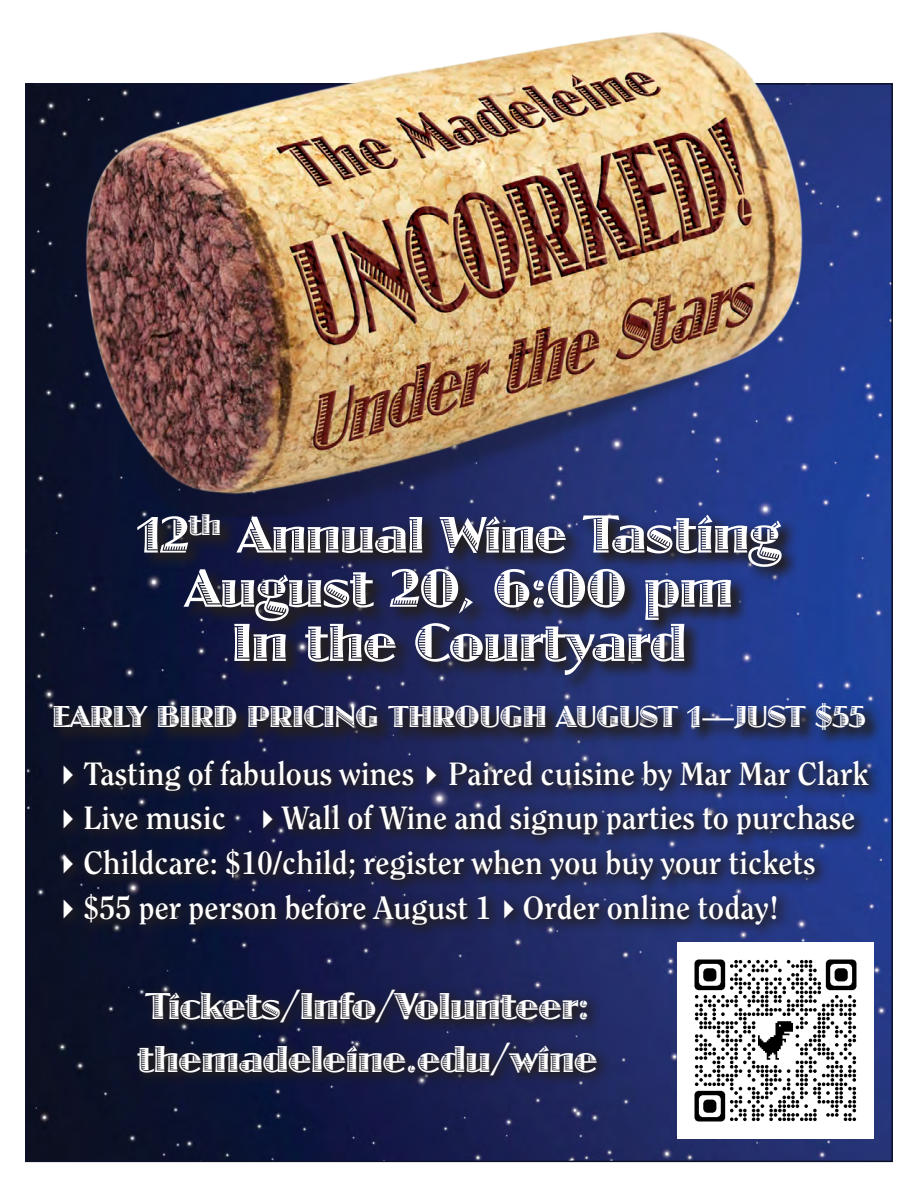
<style>
.page{position:relative;width:918px;height:1188px;background:#fff}
.page>*{position:absolute;margin:0;border:0;box-sizing:border-box;transform-origin:0 0}
.wine_subhead{font:55.65px/54.2px "Jazz Plain";letter-spacing:-.025em;color:#fff;text-align:center}
.wine_subhead-2{font:53.25px "Jazz Plain";letter-spacing:-.025em;color:#fff}
.wine_subhead-3{font:38.85px/53.2px "Jazz Plain";letter-spacing:-.025em;color:#fff}
.t1{font:700 32.1px "Clearface";color:#fff}
.wine_subhead-4{font:31.5px "Jazz Plain";letter-spacing:-.025em;color:#fff}
.s1{font-size:55.65px}
.s2{font-family:"Lucida Grande";font-weight:400}
.s3{font-family:"Lucida Grande"}
</style>
<div class="page">
<img style="left:28px;top:86px;width:862px;height:1073px">
<img style="left:77px;top:32px;width:752px;height:479px">
<svg style="left:56px;top:753px;width:827px;height:336px;background:#1b234c"></svg>
<svg style="left:51px;top:511px;width:832px;height:237px;background:#1d2653"></svg>
<img style="left:677px;top:942px;width:196px;height:196px">
<p class="wine_subhead-2" style="left:137px;top:503px;width:645px">12<sup>th</sup> Annual Wine <span class="s1">Tasting</span></p>
<p class="wine_subhead" style="left:185px;top:560px;width:550px">August 20, 6:00 pm<br>In the Courtyard</p>
<p class="wine_subhead-4" style="left:52px;top:698px;width:815px">EARLY BIRD PRICING THROUGH AUGUST 1—JUST $55</p>
<p class="t1" style="left:58px;top:754px;width:812px"><span class="s2">▸</span> Tasting of fabulous wines <span class="s3">▸</span> Paired cuisine by Mar Mar Clark</p>
<p class="t1" style="left:58px;top:799px;width:799px"><span class="s2">▸</span> Live music <span class="s3">▸</span> Wall of Wine and signup parties to purchase</p>
<p class="t1" style="left:58px;top:844px;width:759px"><span class="s2">▸</span> Childcare: $10/child; register when you buy your tickets</p>
<p class="t1" style="left:58px;top:889px;width:723px"><span class="s2">▸</span> $55 per person before August 1 <span class="s3">▸</span> Order online today!</p>
<p class="wine_subhead-3" style="left:137px;top:979px;width:462px">Tickets/Info/Volunteer: themadeleine.edu/wine</p>
</div>
